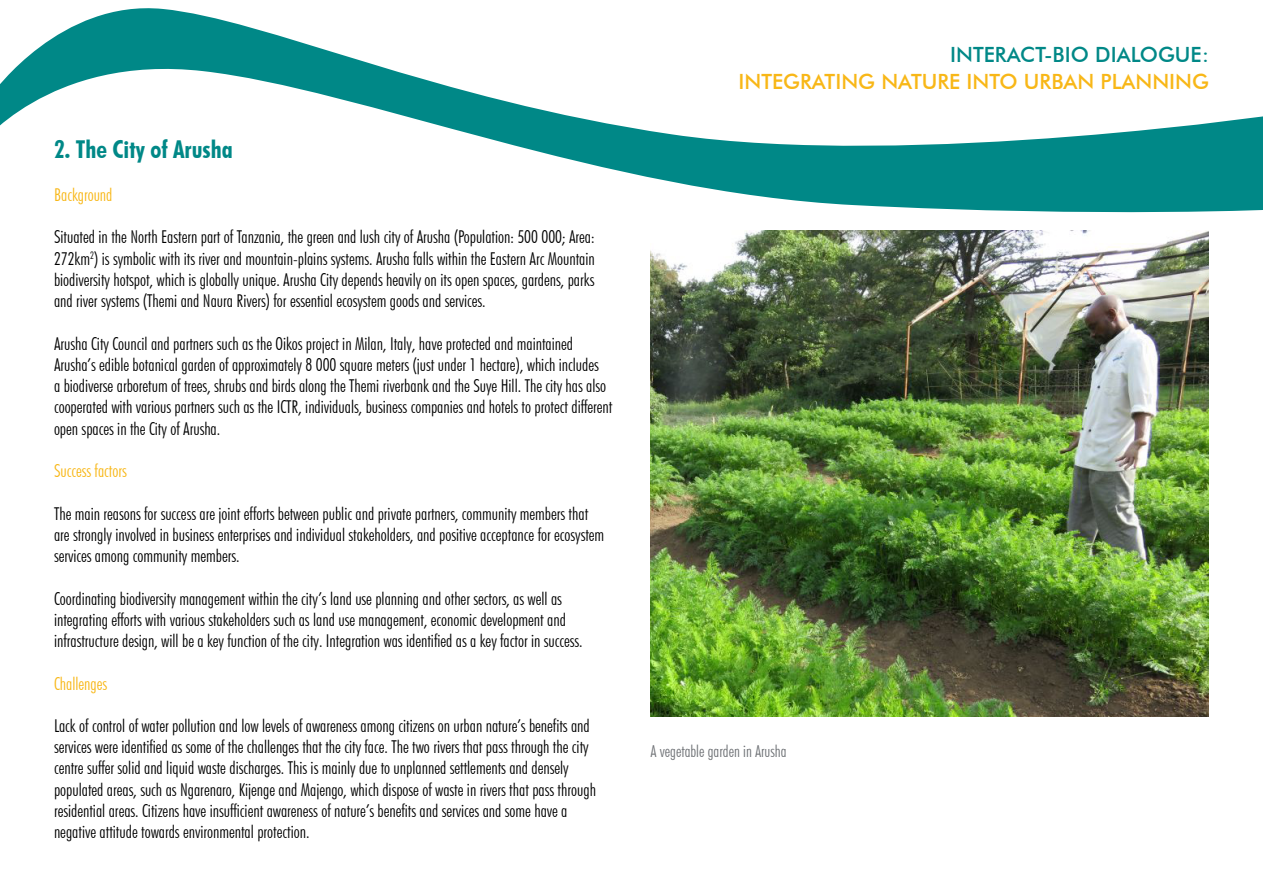
<style>
.page{position:relative;width:1263px;height:893px;background:#fff}
.page>*{position:absolute;margin:0;border:0;box-sizing:border-box;transform-origin:0 0}
.t1{font:700 condensed 24.6px "Futura BT";color:#008887}
.t2{font:500 21px "Futura BT";color:#f8b717}
.t3{font:500 21px "Futura BT";color:#008887}
.t4{font:300 condensed 17.7px/21.3px "Futura BT";color:#000}
.t5{font:300 condensed 17.7px "Futura BT";color:#f8b717}
.t6{font:300 condensed 16.5px "Futura BT";color:#6e7175}
</style>
<div class="page">
<svg style="left:611px;top:169px;width:652px;height:44px;fill:#008887"></svg>
<svg style="left:0;top:8px;width:1263px;height:161px"></svg>
<img style="left:651px;top:231px;width:558px;height:485px">
<h1 class="t1" style="left:54px;top:135px;width:181px">2. The City of Arusha</h1>
<p class="t5" style="left:54px;top:184px;width:60px">Background</p>
<p class="t4" style="left:54px;top:226px;width:542px;text-align:justify">Situated in the North Eastern part of Tanzania, the green and lush city of Arusha (Population: 500 000; Area:<br>272km<sup>2</sup>) is symbolic with its river and mountain-plains systems. Arusha falls within the Eastern Arc Mountain biodiversity hotspot, which is globally unique. Arusha City depends heavily on its open spaces, gardens, parks and river systems (Themi and Naura Rivers) for essential ecosystem goods and services.</p>
<p class="t4" style="left:54px;top:333px;width:560px">Arusha City Council and partners such as the Oikos project in Milan, Italy, have protected and maintained Arusha’s edible botanical garden of approximately 8 000 square meters (just under 1 hectare), which includes<br>a biodiverse arboretum of trees, shrubs and birds along the Themi riverbank and the Suye Hill. The city has also cooperated with various partners such as the ICTR, individuals, business companies and hotels to protect different open spaces in the City of Arusha.</p>
<p class="t5" style="left:54px;top:460px;width:74px">Success factors</p>
<p class="t4" style="left:54px;top:502px;width:552px">The main reasons for success are joint efforts between public and private partners, community members that are strongly involved in business enterprises and individual stakeholders, and positive acceptance for ecosystem services among community members.</p>
<p class="t4" style="left:54px;top:587px;width:530px">Coordinating biodiversity management within the city’s land use planning and other sectors, as well as integrating efforts with various stakeholders such as land use management, economic development and infrastructure design, will be a key function of the city. Integration was identified as a key factor in success.</p>
<p class="t5" style="left:54px;top:672px;width:55px">Challenges</p>
<p class="t4" style="left:54px;top:715px;width:543px">Lack of control of water pollution and low levels of awareness among citizens on urban nature’s benefits and services were identified as some of the challenges that the city face. The two rivers that pass through the city centre suffer solid and liquid waste discharges. This is mainly due to unplanned settlements and densely populated areas, such as Ngarenaro, Kijenge and Majengo, which dispose of waste in rivers that pass through residential areas. Citizens have insufficient awareness of nature’s benefits and services and some have a negative attitude towards environmental protection.</p>
<p class="t3" style="left:950px;top:42px;width:260px">INTERACT-BIO DIALOGUE:</p>
<p class="t2" style="left:738px;top:69px;width:472px">INTEGRATING NATURE INTO URBAN PLANNING</p>
<p class="t6" style="left:651px;top:741px;width:137px">A vegetable garden in Arusha</p>
</div>
